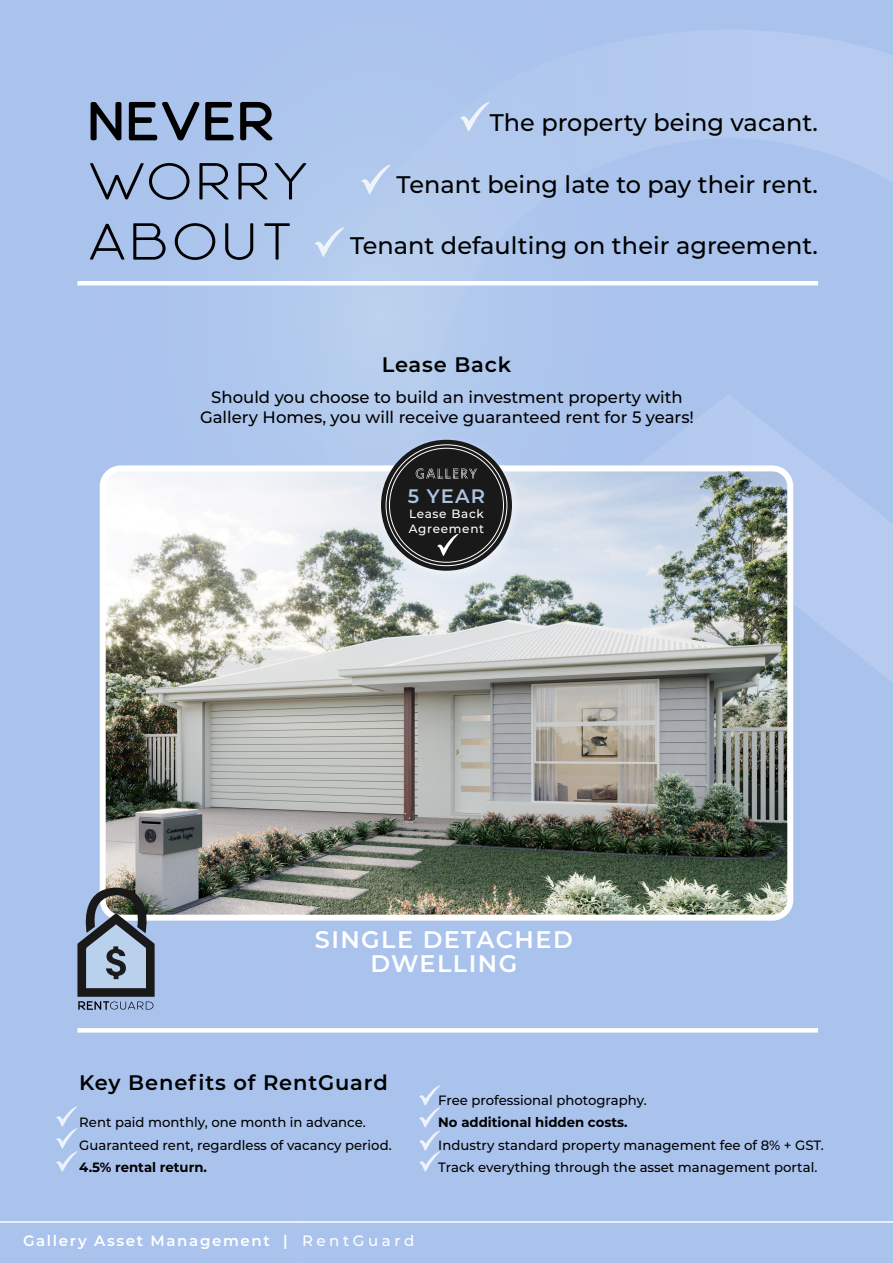
<style>
.page{position:relative;width:893px;height:1263px;background:#aac3ed}
.page>*{position:absolute;margin:0;border:0;box-sizing:border-box;transform-origin:0 0}
.t1{font:500 24px "Montserrat";color:#000}
.t2{font:600 24px/24px "Montserrat";letter-spacing:.06em;color:#fff;text-align:center}
.t3{font:600 21px "Montserrat";letter-spacing:.04em;color:#000101}
.t4{font:600 19.5px "Montserrat";color:#acc3e2}
.t5{font:500 16.5px/19.5px "Montserrat";color:#000;text-align:center}
.t6{font:600 15px "Montserrat";letter-spacing:.11em;color:#fff}
.t7{font:500 13.5px/22.5px "Montserrat";color:#000}
.t8{font:700 13.5px "Montserrat";color:#000}
.t9{font:500 12px/15px "Montserrat";letter-spacing:.06em;color:#fff}
.s1{font-weight:500}
</style>
<div class="page">
<svg style="left:181px;top:30px;width:712px;height:650px"></svg>
<svg style="left:90px;top:223px;width:200px;height:37px"></svg>
<svg style="left:90px;top:163px;width:216px;height:37px"></svg>
<svg style="left:90px;top:99px;width:184px;height:44px"></svg>
<svg style="left:460px;top:102px;width:30px;height:30px"></svg>
<svg style="left:361px;top:165px;width:30px;height:30px"></svg>
<svg style="left:315px;top:227px;width:29px;height:30px"></svg>
<hr style="left:77px;top:281px;width:741px;height:4px;background:#fff">
<hr style="left:0;top:1221px;width:893px;height:2px;background:#fff">
<hr style="left:77px;top:1028px;width:741px;height:4px;background:#fff">
<img style="left:107px;top:468px;width:683px;height:446px">
<div style="left:100px;top:465px;width:693px;height:456px;border:6px solid #fff;border-radius:18px"></div>
<div style="left:374px;top:435px;width:149px;height:149px;background:#fff;opacity:.5"></div>
<div style="left:381px;top:440px;width:131px;height:131px;background:#19191a;border-radius:50%"></div>
<svg style="left:437px;top:534px;width:22px;height:22px"></svg>
<svg style="left:416px;top:468px;width:61px;height:11px"></svg>
<svg style="left:77px;top:887px;width:78px;height:123px"></svg>
<svg style="left:56px;top:1106px;width:21px;height:66px"></svg>
<svg style="left:419px;top:1085px;width:21px;height:87px"></svg>
<h1 class="t1" style="left:490px;top:106px;width:330px">The property being vacant.</h1>
<h1 class="t1" style="left:397px;top:167px;width:423px">Tenant being late to pay their rent.</h1>
<h1 class="t1" style="left:350px;top:229px;width:469px">Tenant defaulting on their agreement.</h1>
<h2 class="t3" style="left:382px;top:349px;width:131px">Lease Back</h2>
<p class="t5" style="left:200px;top:387px;width:495px">Should you choose to build an investment property with<br>Gallery Homes, you will receive guaranteed rent for 5 years!</p>
<h3 class="t4" style="left:408px;top:482px;width:79px">5 YEAR</h3>
<p class="t9" style="left:409px;top:505px;width:77px">Lease Back<br>Agreement</p>
<h1 class="t2" style="left:315px;top:926px;width:260px">SINGLE DETACHED<br>DWELLING</h1>
<h2 class="t3" style="left:79px;top:1068px;width:310px">Key Benefits of RentGuard</h2>
<p class="t7" style="left:79px;top:1110px;width:314px">Rent paid monthly, one month in advance.<br>Guaranteed rent, regardless of vacancy period.</p>
<p class="t8" style="left:79px;top:1157px;width:129px">4.5% rental return.</p>
<p class="t6" style="left:23px;top:1230px;width:393px">Gallery Asset Management | <span class="s1">RentGuard</span></p>
<p class="t7" style="left:438px;top:1088px;width:210px">Free professional photography.</p>
<p class="t8" style="left:438px;top:1112px;width:191px">No additional hidden costs.</p>
<p class="t7" style="left:438px;top:1133px;width:387px">Industry standard property management fee of 8% + GST.<br>Track everything through the asset management portal.</p>
</div>
